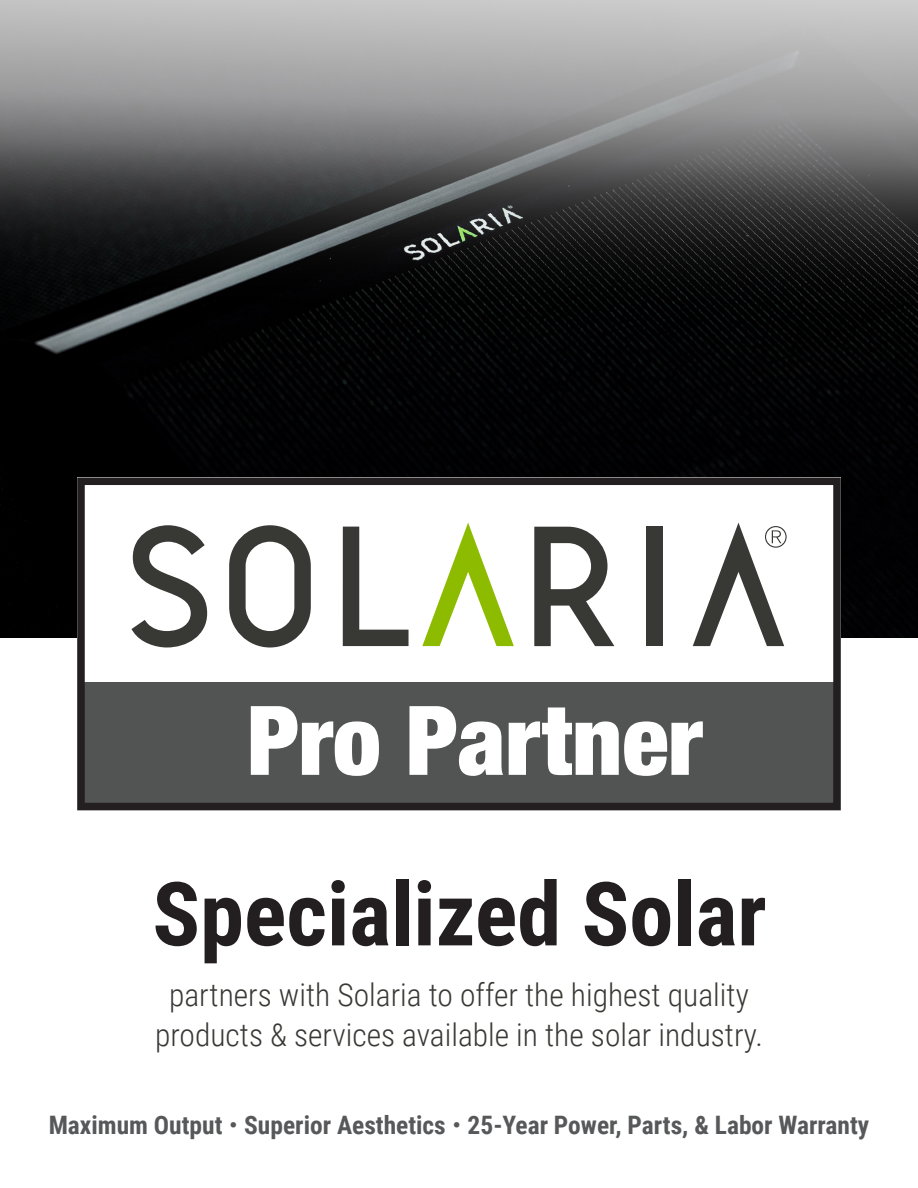
<style>
.page{position:relative;width:918px;height:1188px;background:#fff}
.page>*{position:absolute;margin:0;border:0;box-sizing:border-box;transform-origin:0 0}
.t1{font:700 88.5px "Roboto Condensed";color:#231f20}
.t2{font:300 31.5px/40.5px "Roboto Condensed";color:#383935;text-align:center}
.t3{font:700 25.35px "Roboto Condensed";color:#57585a}
.s1{font-size:35.25px}
</style>
<div class="page">
<img style="left:0;top:0;width:918px;height:638px">
<div style="left:77px;top:477px;width:764px;height:335px;background:#fff"></div>
<div style="left:80px;top:682px;width:758px;height:125px;background:#525353"></div>
<svg style="left:131px;top:525px;width:76px;height:123px"></svg>
<svg style="left:229px;top:525px;width:82px;height:123px"></svg>
<svg style="left:343px;top:527px;width:66px;height:119px"></svg>
<svg style="left:534px;top:527px;width:80px;height:119px"></svg>
<div style="left:646px;top:527px;width:16px;height:119px;background:#383935"></div>
<svg style="left:422px;top:523px;width:92px;height:123px"></svg>
<svg style="left:693px;top:523px;width:94px;height:123px"></svg>
<div style="left:77px;top:477px;width:764px;height:333px;border:8px solid #231f20"></div>
<svg style="left:251px;top:706px;width:128px;height:70px"></svg>
<svg style="left:409px;top:706px;width:94px;height:70px"></svg>
<svg style="left:509px;top:707px;width:194px;height:69px"></svg>
<p class="t1" style="left:152px;top:852px;width:616px">Specialized Solar</p>
<p class="t2" style="left:155px;top:973px;width:609px">partners with Solaria to offer the highest quality products &amp; services available in the solar industry.</p>
<p class="t3" style="left:49px;top:1107px;width:822px">Maximum Output <span class="s1">·</span> Superior Aesthetics <span class="s1">·</span> 25-Year Power, Parts, &amp; Labor Warranty</p>
</div>
